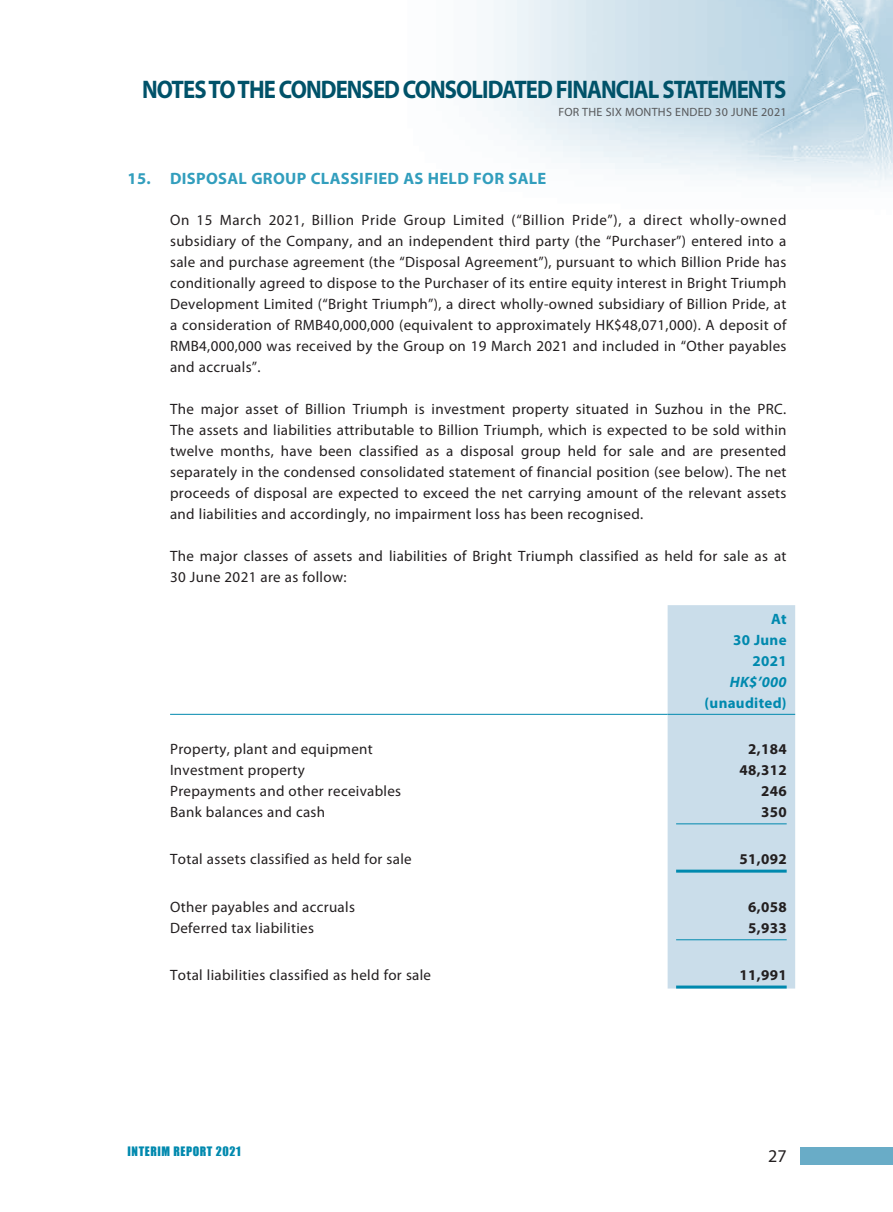
<style>
.page{position:relative;width:893px;height:1212px;background:#fff}
.page>*{position:absolute;margin:0;border:0;box-sizing:border-box;transform-origin:0 0}
.t1{font:700 25.5px "Myriad Pro";letter-spacing:-.04em;color:#005269;scale:.89 1}
.t2{font:18px "Myriad Pro";color:#231f20}
.t3{font:700 16.5px "Myriad Pro";letter-spacing:.02em;color:#329ebd}
.t4{font:15px/21px "Myriad Pro";letter-spacing:.02em;color:#231f20;text-align:justify}
.t5{font:700 15px "Myriad Pro";letter-spacing:.02em;color:#231f20}
.t6{font:700 15px/21px "Myriad Pro";letter-spacing:.02em;color:#0089ae;text-align:right}
.t7{font:italic 700 15px "Myriad Pro";color:#0089ae}
.t8{font:12px "Myriad Pro";letter-spacing:.02em;color:#57585a}
.t9{font:12px "Impact";letter-spacing:.05em;color:#0089ae}
</style>
<div class="page">
<img style="left:493px;top:0;width:400px;height:187px">
<div style="left:800px;top:1148px;width:93px;height:17px;background:#69acc7"></div>
<div style="left:668px;top:605px;width:127px;height:383px;background:#caddea"></div>
<hr style="left:170px;top:714px;width:498px;height:1px;background:#0089ae">
<hr style="left:668px;top:714px;width:127px;height:1px;background:#0089ae">
<hr style="left:676px;top:823px;width:111px;height:1px;background:#0089ae">
<hr style="left:676px;top:869px;width:111px;height:3px;background:#0089ae">
<hr style="left:676px;top:939px;width:111px;height:1px;background:#0089ae">
<hr style="left:676px;top:985px;width:111px;height:3px;background:#0089ae">
<h1 class="t1" style="left:142px;top:73px;width:725px">NOTES TO THE CONDENSED CONSOLIDATED FINANCIAL STATEMENTS</h1>
<p class="t8" style="left:558px;top:104px;width:230px">FOR THE SIX MONTHS ENDED 30 JUNE 2021</p>
<p class="t3" style="left:128px;top:168px;width:420px">15. DISPOSAL GROUP CLASSIFIED AS HELD FOR SALE</p>
<p class="t4" style="left:170px;top:209px;width:618px">On 15 March 2021, Billion Pride Group Limited (“Billion Pride”), a direct wholly-owned subsidiary of the Company, and an independent third party (the “Purchaser”) entered into a sale and purchase agreement (the “Disposal Agreement”), pursuant to which Billion Pride has conditionally agreed to dispose to the Purchaser of its entire equity interest in Bright Triumph Development Limited (“Bright Triumph”), a direct wholly-owned subsidiary of Billion Pride, at a consideration of RMB40,000,000 (equivalent to approximately HK$48,071,000). A deposit of RMB4,000,000 was received by the Group on 19 March 2021 and included in “Other payables and accruals”.</p>
<p class="t4" style="left:170px;top:398px;width:618px">The major asset of Billion Triumph is investment property situated in Suzhou in the PRC.<br>The assets and liabilities attributable to Billion Triumph, which is expected to be sold within twelve months, have been classified as a disposal group held for sale and are presented separately in the condensed consolidated statement of financial position (see below). The net proceeds of disposal are expected to exceed the net carrying amount of the relevant assets and liabilities and accordingly, no impairment loss has been recognised.</p>
<p class="t4" style="left:170px;top:545px;width:618px">The major classes of assets and liabilities of Bright Triumph classified as held for sale as at<br>30 June 2021 are as follow:</p>
<p class="t6" style="left:733px;top:608px;width:55px">At<br>30 June<br>2021</p>
<p class="t7" style="left:730px;top:672px;width:58px">HK$’000</p>
<p class="t6" style="left:705px;top:692px;width:84px">(unaudited)</p>
<p class="t4" style="left:170px;top:738px;width:204px">Property, plant and equipment</p>
<p class="t5" style="left:748px;top:739px;width:40px">2,184</p>
<p class="t4" style="left:170px;top:759px;width:136px">Investment property</p>
<p class="t5" style="left:740px;top:760px;width:49px">48,312</p>
<p class="t4" style="left:170px;top:780px;width:233px">Prepayments and other receivables</p>
<p class="t5" style="left:761px;top:781px;width:27px">246</p>
<p class="t4" style="left:170px;top:801px;width:157px">Bank balances and cash</p>
<p class="t5" style="left:761px;top:802px;width:27px">350</p>
<p class="t4" style="left:170px;top:848px;width:243px">Total assets classified as held for sale</p>
<p class="t5" style="left:740px;top:849px;width:49px">51,092</p>
<p class="t4" style="left:170px;top:896px;width:186px">Other payables and accruals</p>
<p class="t5" style="left:748px;top:897px;width:40px">6,058</p>
<p class="t4" style="left:170px;top:917px;width:145px">Deferred tax liabilities</p>
<p class="t5" style="left:748px;top:918px;width:40px">5,933</p>
<p class="t4" style="left:170px;top:964px;width:263px">Total liabilities classified as held for sale</p>
<p class="t5" style="left:740px;top:965px;width:49px">11,991</p>
<p class="t9" style="left:128px;top:1141px;width:115px">INTERIM REPORT 2021</p>
<p class="t2" style="left:768px;top:1145px;width:20px">27</p>
</div>
